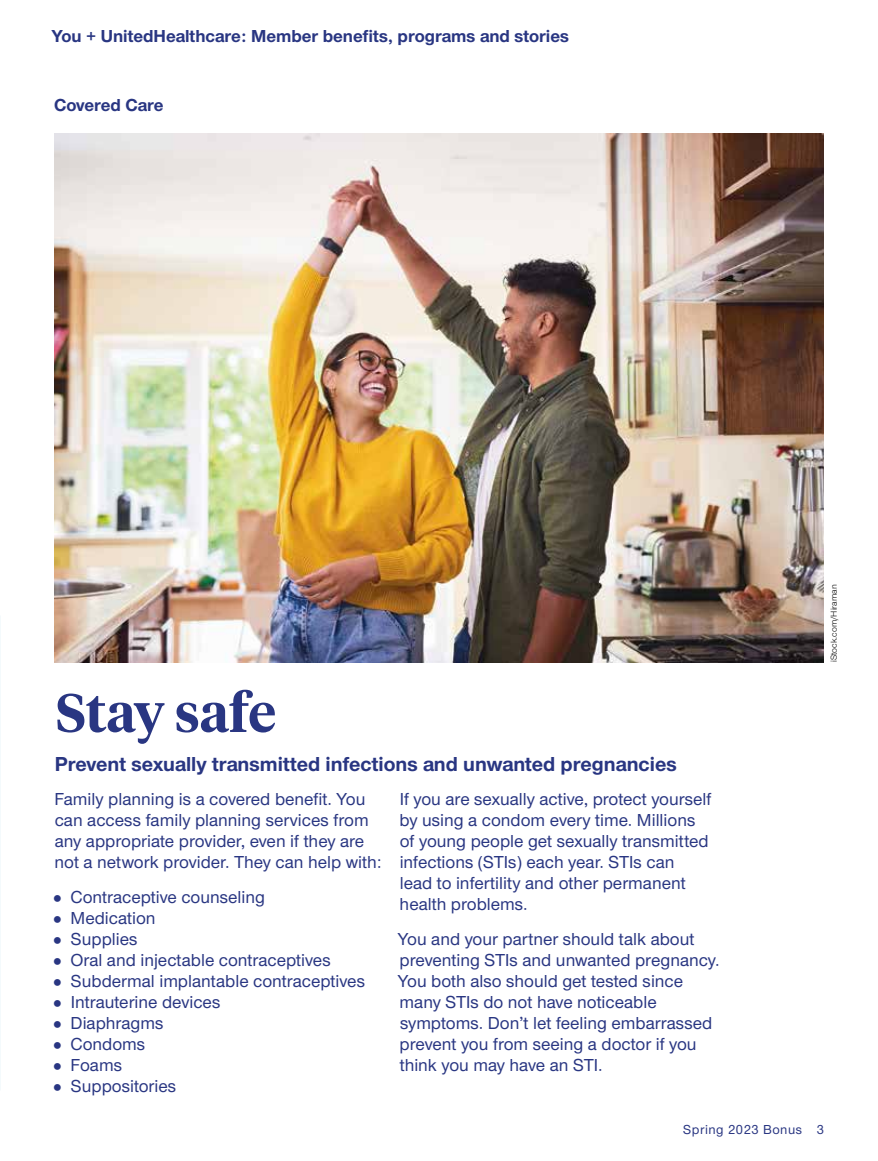
<style>
.page{position:relative;width:878px;height:1161px;background:#fff}
.page>*{position:absolute;margin:0;border:0;box-sizing:border-box;transform-origin:0 0}
.Hed_serif_primary_AM{font:600 54px "UHC Serif Headline";color:#293682}
.Deck_AMC{font:700 21px "UHC Sans";color:#293682}
.Sans_no_indent_AMC{font:500 18px/21px "UHC Sans";color:#293682}
.t1{font:700 18px "UHC Sans";color:#293682}
.Folio_R_AMC{font:500 13.5px "UHC Sans";letter-spacing:.04em;color:#293682}
.Legal_language_AMC{font:9px "UHC Sans";color:#000}
</style>
<div class="page">
<img style="left:54px;top:133px;width:770px;height:529px">
<p class="t1" style="left:52px;top:24px;width:519px">You + UnitedHealthcare: Member benefits, programs and stories</p>
<p class="t1" style="left:54px;top:93px;width:111px">Covered Care</p>
<p class="Hed_serif_primary_AM" style="left:56px;top:676px;width:222px">Stay safe</p>
<p class="Deck_AMC" style="left:55px;top:750px;width:623px">Prevent sexually transmitted infections and unwanted pregnancies</p>
<p class="Sans_no_indent_AMC" style="left:54px;top:788px;width:329px">Family planning is a covered benefit. You can access family planning services from any appropriate provider, even if they are not a network provider. They can help with:</p>
<p class="Sans_no_indent_AMC" style="left:70px;top:885px;width:196px">Contraceptive counseling</p>
<p class="Sans_no_indent_AMC" style="left:71px;top:906px;width:86px">Medication</p>
<p class="Sans_no_indent_AMC" style="left:71px;top:927px;width:68px">Supplies</p>
<p class="Sans_no_indent_AMC" style="left:70px;top:948px;width:262px">Oral and injectable contraceptives</p>
<p class="Sans_no_indent_AMC" style="left:71px;top:969px;width:295px">Subdermal implantable contraceptives</p>
<p class="Sans_no_indent_AMC" style="left:71px;top:990px;width:151px">Intrauterine devices</p>
<p class="Sans_no_indent_AMC" style="left:71px;top:1011px;width:94px">Diaphragms</p>
<p class="Sans_no_indent_AMC" style="left:70px;top:1032px;width:76px">Condoms</p>
<p class="Sans_no_indent_AMC" style="left:71px;top:1053px;width:53px">Foams</p>
<p class="Sans_no_indent_AMC" style="left:71px;top:1074px;width:107px">Suppositories</p>
<p class="Sans_no_indent_AMC" style="left:399px;top:788px;width:313px">If you are sexually active, protect yourself by using a condom every time. Millions of young people get sexually transmitted infections (STIs) each year. STIs can<br>lead to infertility and other permanent health problems.</p>
<p class="Sans_no_indent_AMC" style="left:398px;top:927px;width:323px">You and your partner should talk about preventing STIs and unwanted pregnancy.<br>You both also should get tested since many STIs do not have noticeable symptoms. Don’t let feeling embarrassed prevent you from seeing a doctor if you think you may have an STI.</p>
<p class="Legal_language_AMC" style="left:827px;top:662px;width:79px;rotate:-90deg">iStock.com/Hiraman</p>
<p class="Folio_R_AMC" style="left:683px;top:1120px;width:142px">Spring 2023 Bonus 3</p>
</div>
